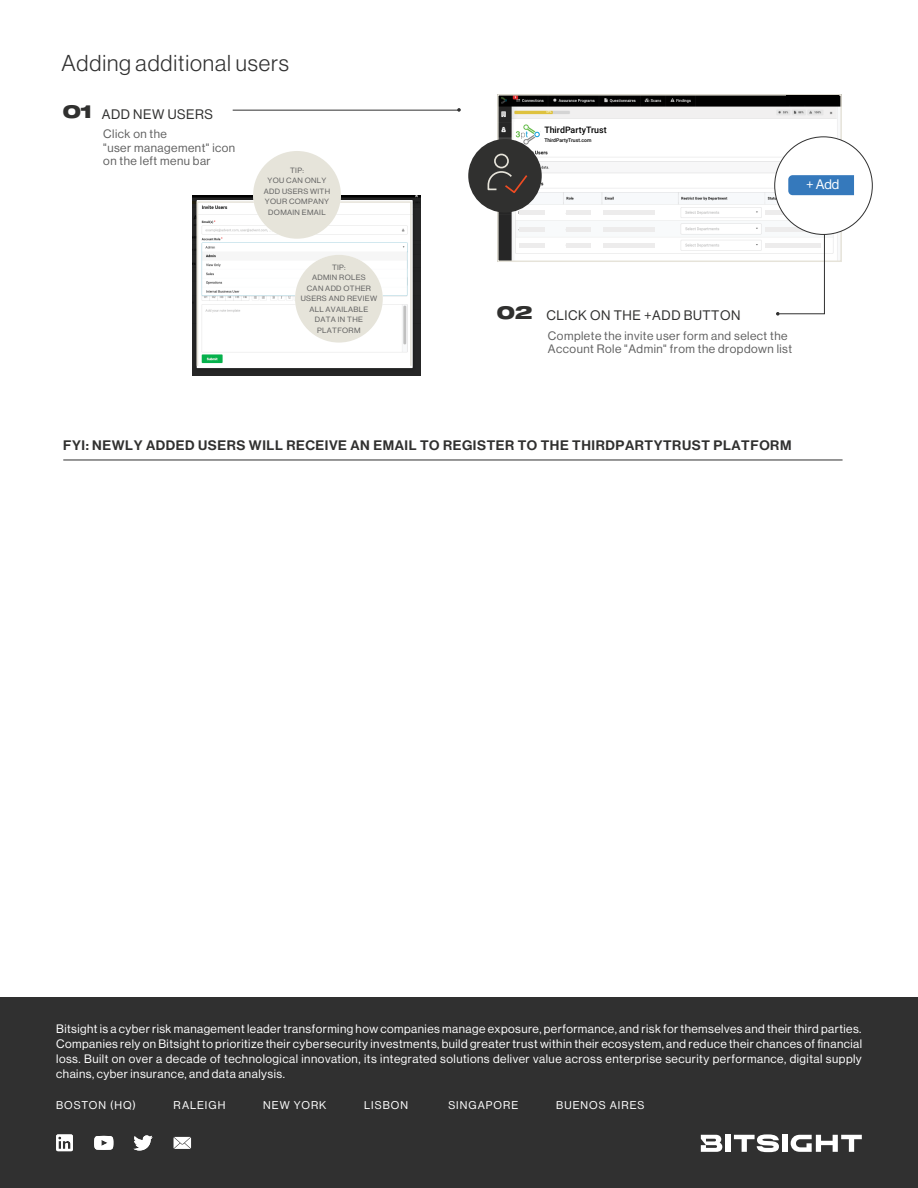
<style>
.page{position:relative;width:918px;height:1188px;background:#fff}
.page>*{position:absolute;margin:0;border:0;box-sizing:border-box;transform-origin:0 0}
.t1{font:22.5px "N Haas Grotesk DS Pro 45 Lt";letter-spacing:.04em;color:#303030}
.t2{font:18px "Sequel 100 Black 85";color:#30302f}
.t3{font:13.5px "N Haas Grotesk DS Pro 65 Md";letter-spacing:.04em;color:#30302f;scale:1.04 1}
.t4{font:13.5px "N Haas Grotesk DS Pro 55 Rg";letter-spacing:.04em;color:#30302f}
.t5{font:13.5px "N Haas Grotesk DS Pro 55 Rg";color:#fff}
.t6{font:12px/15px "N Haas Grotesk DS Pro 55 Rg";letter-spacing:.04em;color:#fff;text-align:justify}
.t7{font:12px/13.5px "N Haas Grotesk DS Pro 55 Rg";letter-spacing:.04em;color:#606060}
.t8{font:10.95px "N Haas Grotesk DS Pro 55 Rg";letter-spacing:.095em;color:#fff}
.t9{font:500 8.85px "Roboto";color:#000}
.t10{font:7.5px/10.5px "N Haas Grotesk DS Pro 55 Rg";letter-spacing:.04em;color:#606060;text-align:center;scale:1.04 1}
.t11{font:500 5.1px "Roboto";color:#000}
</style>
<div class="page">
<div style="left:0;top:997px;width:918px;height:191px;background:#303030"></div>
<svg style="left:701px;top:1135px;width:21px;height:17px"></svg>
<div style="left:725px;top:1135px;width:6px;height:17px;background:#fff"></div>
<svg style="left:734px;top:1134px;width:45px;height:18px"></svg>
<div style="left:782px;top:1135px;width:5px;height:17px;background:#fff"></div>
<svg style="left:791px;top:1135px;width:71px;height:17px"></svg>
<hr style="left:63px;top:460px;width:780px;height:1px;background:#303030">
<img style="left:500px;top:97px;width:339px;height:162px">
<div style="left:766px;top:210px;width:51px;height:5px;background:#edecec"></div>
<div style="left:766px;top:227px;width:51px;height:5px;background:#edecec"></div>
<div style="left:766px;top:243px;width:55px;height:5px;background:#edecec"></div>
<div style="left:519px;top:210px;width:25px;height:5px;background:#edecec"></div>
<div style="left:519px;top:227px;width:25px;height:5px;background:#edecec"></div>
<div style="left:519px;top:243px;width:25px;height:5px;background:#edecec"></div>
<div style="left:514px;top:122px;width:26px;height:24px;background:#fff"></div>
<div style="left:542px;top:123px;width:98px;height:23px;background:#fff"></div>
<svg style="left:516px;top:124px;width:24px;height:21px"></svg>
<div style="left:497px;top:94px;width:345px;height:168px;border:2px solid #e6e3d9"></div>
<div style="left:786px;top:95px;width:53px;height:10px;background:#000"></div>
<div style="left:604px;top:210px;width:51px;height:5px;background:#edecec"></div>
<div style="left:604px;top:227px;width:51px;height:5px;background:#edecec"></div>
<div style="left:604px;top:243px;width:51px;height:5px;background:#edecec"></div>
<div style="left:566px;top:210px;width:25px;height:5px;background:#edecec"></div>
<div style="left:566px;top:227px;width:25px;height:5px;background:#edecec"></div>
<div style="left:566px;top:243px;width:25px;height:5px;background:#edecec"></div>
<div style="left:774px;top:136px;width:99px;height:99px;background:#fff;border:1px solid #303030;border-radius:50%"></div>
<svg style="left:788px;top:175px;width:66px;height:20px"></svg>
<div style="left:468px;top:139px;width:74px;height:74px;background:#30302f;border-radius:50%"></div>
<div style="left:494px;top:154px;width:15px;height:14px;border:2px solid #e6e3d9;border-radius:50%"></div>
<svg style="left:487px;top:171px;width:41px;height:22px"></svg>
<img style="left:193px;top:195px;width:227px;height:180px">
<div style="left:197px;top:201px;width:215px;height:166px;border:2px solid #e6e3d9"></div>
<div style="left:295px;top:255px;width:88px;height:88px;background:#e6e4da;border-radius:50%"></div>
<div style="left:253px;top:151px;width:88px;height:88px;background:#e6e4da;border-radius:50%"></div>
<svg style="left:776px;top:233px;width:49px;height:83px"></svg>
<svg style="left:457px;top:108px;width:4px;height:4px"></svg>
<hr style="left:233px;top:110px;width:226px;height:1px;background:#303030">
<svg style="left:56px;top:1134px;width:17px;height:17px"></svg>
<svg style="left:94px;top:1136px;width:19px;height:14px"></svg>
<svg style="left:133px;top:1135px;width:20px;height:16px"></svg>
<svg style="left:174px;top:1137px;width:17px;height:12px"></svg>
<h1 class="t1" style="left:61px;top:50px;width:229px">Adding additional users</h1>
<p class="t4" style="left:102px;top:106px;width:113px">ADD NEW USERS</p>
<p class="t7" style="left:103px;top:128px;width:133px">Click on the<br>"user management" icon on the left menu bar</p>
<h2 class="t2" style="left:63px;top:99px;width:30px">01</h2>
<p class="t10" style="left:264px;top:165px;width:65px">TIP:<br>YOU CAN ONLY<br>ADD USERS WITH<br>YOUR COMPANY<br>DOMAIN EMAIL</p>
<p class="t10" style="left:301px;top:262px;width:75px">TIP:<br>ADMIN ROLES<br>CAN ADD OTHER<br>USERS AND REVIEW<br>ALL AVAILABLE<br>DATA IN THE<br>PLATFORM</p>
<p class="t9" style="left:544px;top:123px;width:64px">ThirdPartyTrust</p>
<p class="t11" style="left:544px;top:137px;width:49px">ThirdPartyTrust.com</p>
<p class="t5" style="left:806px;top:177px;width:35px">+ Add</p>
<h2 class="t2" style="left:497px;top:300px;width:37px">02</h2>
<p class="t4" style="left:546px;top:307px;width:196px">CLICK ON THE +ADD BUTTON</p>
<p class="t7" style="left:548px;top:329px;width:246px">Complete the invite user form and select the<br>Account Role "Admin" from the dropdown list</p>
<p class="t3" style="left:63px;top:437px;width:702px">FYI: NEWLY ADDED USERS WILL RECEIVE AN EMAIL TO REGISTER TO THE THIRDPARTYTRUST PLATFORM</p>
<p class="t6" style="left:56px;top:1022px;width:808px">Bitsight is a cyber risk management leader transforming how companies manage exposure, performance, and risk for themselves and their third parties.<br>Companies rely on Bitsight to prioritize their cybersecurity investments, build greater trust within their ecosystem, and reduce their chances of financial loss. Built on over a decade of technological innovation, its integrated solutions deliver value across enterprise security performance, digital supply chains, cyber insurance, and data analysis.</p>
<p class="t8" style="left:56px;top:1099px;width:81px">BOSTON (HQ)</p>
<p class="t8" style="left:174px;top:1099px;width:53px">RALEIGH</p>
<p class="t8" style="left:263px;top:1099px;width:65px">NEW YORK</p>
<p class="t8" style="left:364px;top:1099px;width:45px">LISBON</p>
<p class="t8" style="left:448px;top:1099px;width:72px">SINGAPORE</p>
<p class="t8" style="left:556px;top:1099px;width:90px">BUENOS AIRES</p>
</div>
